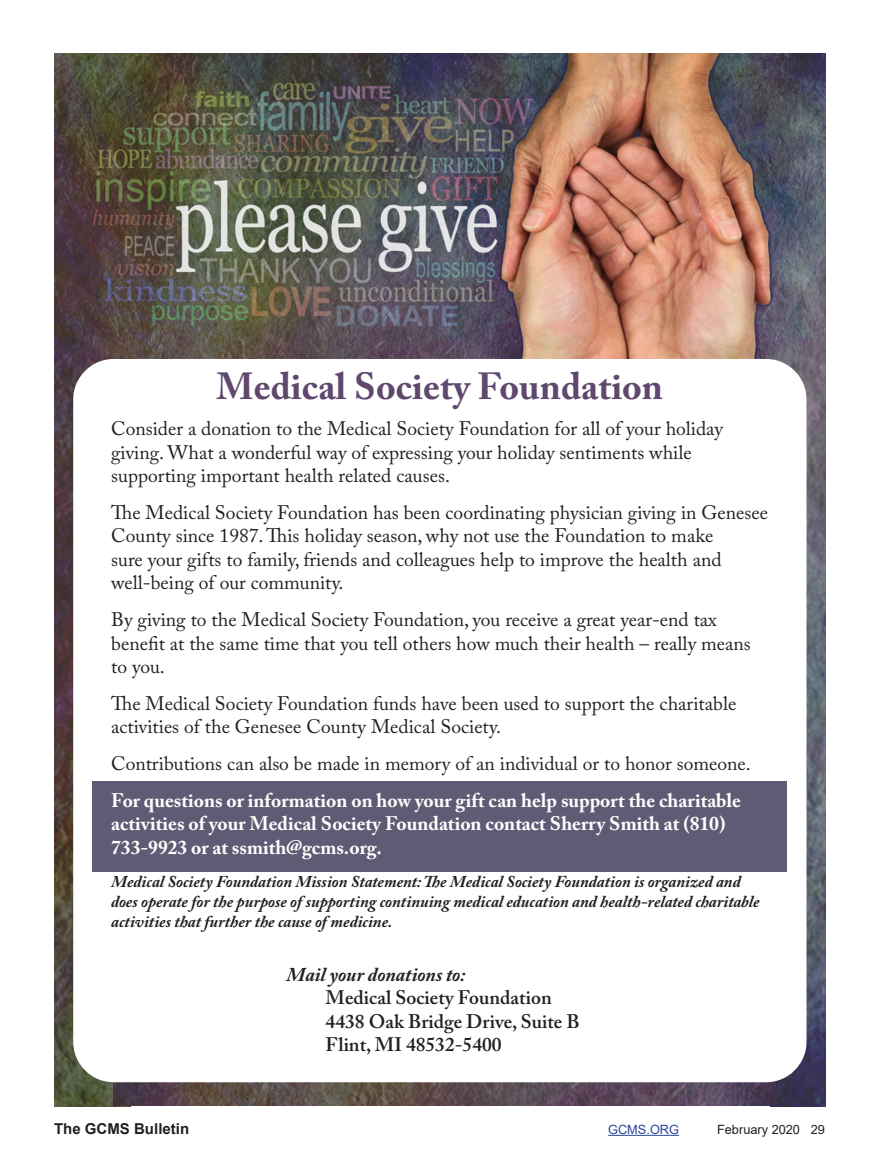
<style>
.page{position:relative;width:879px;height:1161px;background:#fff}
.page>*{position:absolute;margin:0;border:0;box-sizing:border-box;transform-origin:0 0}
.t1{font:700 37.5px "Adobe Caslon Pro";color:#5f476d}
.t2{font:19.5px/23.4px "Adobe Caslon Pro";color:#231f20}
.t3{font:700 19.5px/23.4px "Adobe Caslon Pro";color:#fff}
.t4{font:600 19.5px/23.4px "Adobe Caslon Pro";color:#231f20}
.t5{font:italic 700 19.5px "Adobe Caslon Pro";color:#231f20}
.t6{font:italic 700 16.5px/19.8px "Adobe Caslon Pro";color:#231f20}
.t7{font:700 15px "Arial";color:#231f20}
.t8{font:12.75px "Arial";color:#231f20}
.t9{font:12.75px "Arial";color:#2a489c}
</style>
<div class="page">
<hr style="left:608px;top:1135px;width:70px;height:1px;background:#2a489c">
<img style="left:54px;top:54px;width:770px;height:305px">
<img style="left:54px;top:332px;width:77px;height:775px">
<img style="left:769px;top:301px;width:55px;height:806px">
<img style="left:113px;top:1072px;width:680px;height:34px">
<div style="left:73px;top:359px;width:733px;height:723px;background:#fff;border-radius:40px"></div>
<div style="left:93px;top:781px;width:693px;height:91px;background:#5f5b74"></div>
<h1 class="t1" style="left:216px;top:364px;width:448px">Medical Society Foundation</h1>
<p class="t2" style="left:111px;top:417px;width:613px">Consider a donation to the Medical Society Foundation for all of your holiday giving. What a wonderful way of expressing your holiday sentiments while supporting important health related causes.</p>
<p class="t2" style="left:111px;top:501px;width:658px">The Medical Society Foundation has been coordinating physician giving in Genesee County since 1987. This holiday season, why not use the Foundation to make<br>sure your gifts to family, friends and colleagues help to improve the health and well-being of our community.</p>
<p class="t2" style="left:111px;top:608px;width:640px">By giving to the Medical Society Foundation, you receive a great year-end tax benefit at the same time that you tell others how much their health – really means to you.</p>
<p class="t2" style="left:111px;top:691px;width:626px">The Medical Society Foundation funds have been used to support the charitable activities of the Genesee County Medical Society.</p>
<p class="t2" style="left:111px;top:752px;width:640px">Contributions can also be made in memory of an individual or to honor someone.</p>
<p class="t3" style="left:111px;top:789px;width:631px">For questions or information on how your gift can help support the charitable activities of your Medical Society Foundation contact Sherry Smith at (810)<br>733-9923 or at ssmith@gcms.org.</p>
<p class="t6" style="left:111px;top:872px;width:649px">Medical Society Foundation Mission Statement: The Medical Society Foundation is organized and does operate for the purpose of supporting continuing medical education and health-related charitable activities that further the cause of medicine.</p>
<p class="t5" style="left:286px;top:963px;width:180px">Mail your donations to:</p>
<p class="t4" style="left:325px;top:986px;width:255px">Medical Society Foundation<br>4438 Oak Bridge Drive, Suite B<br>Flint, MI 48532-5400</p>
<p class="t7" style="left:54px;top:1118px;width:137px">The GCMS Bulletin</p>
<p class="t9" style="left:608px;top:1121px;width:72px">GCMS.ORG</p>
<p class="t8" style="left:716px;top:1121px;width:109px">February 2020 29</p>
</div>
